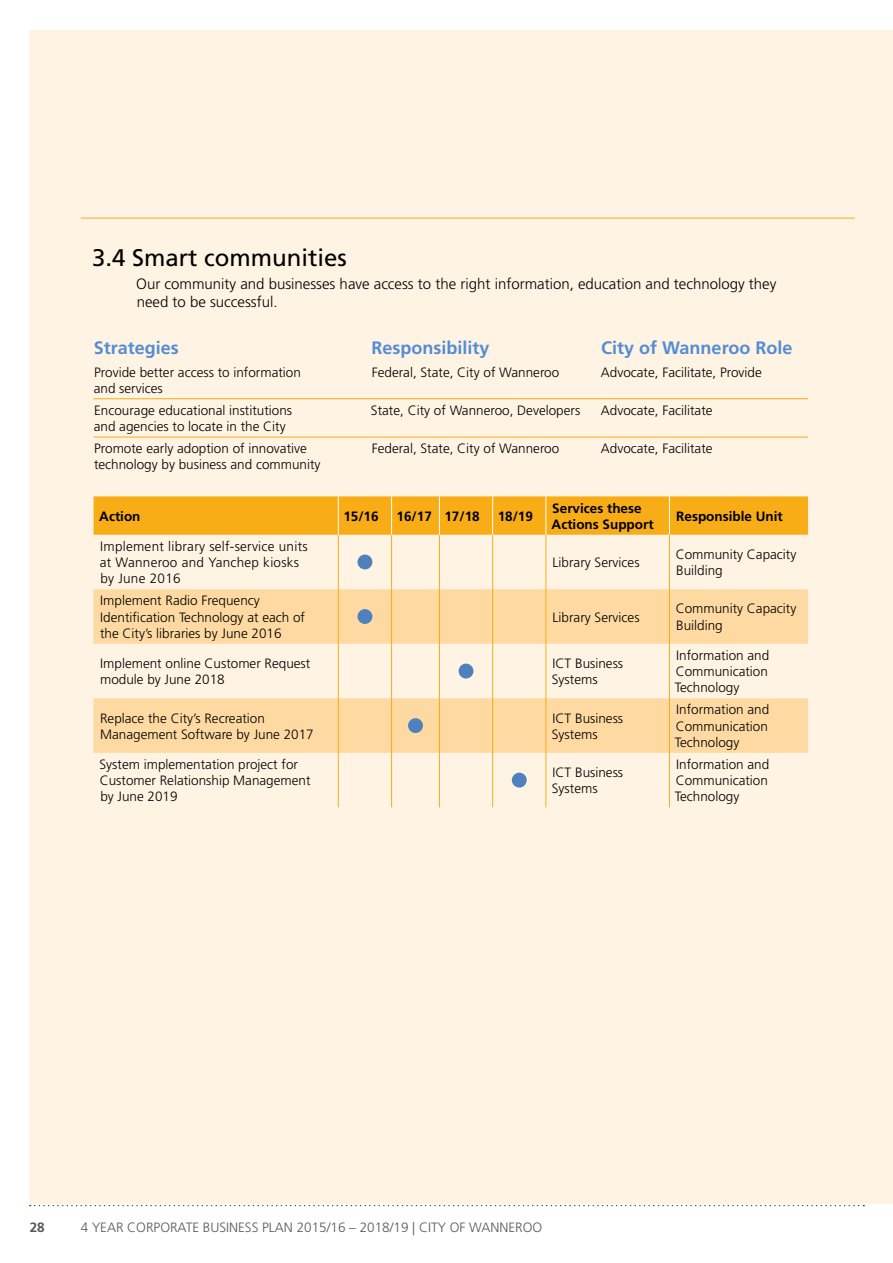
<style>
.page{position:relative;width:893px;height:1263px;background:#fff}
.page>*{position:absolute;margin:0;border:0;box-sizing:border-box;transform-origin:0 0}
.t1{font:24px "Frutiger";color:#000}
.t2{font:700 18px "Frutiger";color:#548dd4}
.t3{font:300 15px/18px "Frutiger";color:#000}
.t4{font:300 13.5px/16.2px "Frutiger";color:#000}
.t5{font:300 13.5px/16.2px "Frutiger";letter-spacing:.02em;color:#000}
.t6{font:700 13.5px/16.2px "Frutiger";color:#000}
.t7{font:300 13.5px "Frutiger";color:#58595b}
.t8{font:700 13.5px "Frutiger";color:#58595b}
</style>
<div class="page">
<svg style="left:30px;top:1205px;width:834px;height:1px"></svg>
<div style="left:30px;top:30px;width:863px;height:1173px;background:#fff3e3"></div>
<hr style="left:94px;top:398px;width:277px;height:1px;background:#f8ad17">
<hr style="left:371px;top:398px;width:230px;height:1px;background:#f8ad17">
<hr style="left:601px;top:398px;width:207px;height:1px;background:#f8ad17">
<hr style="left:94px;top:437px;width:277px;height:1px;background:#f8ad17">
<hr style="left:371px;top:437px;width:230px;height:1px;background:#f8ad17">
<hr style="left:601px;top:437px;width:207px;height:1px;background:#f8ad17">
<div style="left:94px;top:496px;width:714px;height:39px;background:#f8ad17"></div>
<svg style="left:94px;top:589px;width:714px;height:164px;fill:#fedaa2"></svg>
<hr style="left:338px;top:535px;width:1px;height:54px;background:#f8ad17">
<hr style="left:391px;top:535px;width:1px;height:54px;background:#f8ad17">
<hr style="left:439px;top:535px;width:1px;height:54px;background:#f8ad17">
<hr style="left:492px;top:535px;width:1px;height:54px;background:#f8ad17">
<hr style="left:545px;top:535px;width:1px;height:54px;background:#f8ad17">
<hr style="left:669px;top:535px;width:1px;height:54px;background:#f8ad17">
<hr style="left:338px;top:589px;width:1px;height:55px;background:#f8ad17">
<hr style="left:391px;top:589px;width:1px;height:55px;background:#f8ad17">
<hr style="left:439px;top:589px;width:1px;height:55px;background:#f8ad17">
<hr style="left:492px;top:589px;width:1px;height:55px;background:#f8ad17">
<hr style="left:545px;top:589px;width:1px;height:55px;background:#f8ad17">
<hr style="left:669px;top:589px;width:1px;height:55px;background:#f8ad17">
<hr style="left:338px;top:644px;width:1px;height:54px;background:#f8ad17">
<hr style="left:391px;top:644px;width:1px;height:54px;background:#f8ad17">
<hr style="left:439px;top:644px;width:1px;height:54px;background:#f8ad17">
<hr style="left:492px;top:644px;width:1px;height:54px;background:#f8ad17">
<hr style="left:545px;top:644px;width:1px;height:54px;background:#f8ad17">
<hr style="left:669px;top:644px;width:1px;height:54px;background:#f8ad17">
<hr style="left:338px;top:698px;width:1px;height:55px;background:#f8ad17">
<hr style="left:391px;top:698px;width:1px;height:55px;background:#f8ad17">
<hr style="left:439px;top:698px;width:1px;height:55px;background:#f8ad17">
<hr style="left:492px;top:698px;width:1px;height:55px;background:#f8ad17">
<hr style="left:545px;top:698px;width:1px;height:55px;background:#f8ad17">
<hr style="left:669px;top:698px;width:1px;height:55px;background:#f8ad17">
<hr style="left:338px;top:753px;width:1px;height:54px;background:#f8ad17">
<hr style="left:391px;top:753px;width:1px;height:54px;background:#f8ad17">
<hr style="left:439px;top:753px;width:1px;height:54px;background:#f8ad17">
<hr style="left:492px;top:753px;width:1px;height:54px;background:#f8ad17">
<hr style="left:545px;top:753px;width:1px;height:54px;background:#f8ad17">
<hr style="left:669px;top:753px;width:1px;height:54px;background:#f8ad17">
<hr style="left:338px;top:496px;width:1px;height:39px;background:#fff">
<hr style="left:391px;top:496px;width:1px;height:39px;background:#fff">
<hr style="left:439px;top:496px;width:1px;height:39px;background:#fff">
<hr style="left:492px;top:496px;width:1px;height:39px;background:#fff">
<hr style="left:545px;top:496px;width:1px;height:39px;background:#fff">
<hr style="left:669px;top:496px;width:1px;height:39px;background:#fff">
<div style="left:357px;top:554px;width:15px;height:15px;background:#4e81be;border-radius:50%"></div>
<div style="left:357px;top:609px;width:15px;height:15px;background:#4e81be;border-radius:50%"></div>
<div style="left:459px;top:664px;width:14px;height:14px;background:#4e81be;border-radius:50%"></div>
<div style="left:408px;top:718px;width:15px;height:15px;background:#4e81be;border-radius:50%"></div>
<div style="left:512px;top:773px;width:15px;height:14px;background:#4e81be;border-radius:50%"></div>
<hr style="left:81px;top:218px;width:774px;height:1px;background:#f8ad17">
<h1 class="t1" style="left:92px;top:244px;width:256px">3.4 Smart communities</h1>
<p class="t3" style="left:136px;top:275px;width:642px">Our community and businesses have access to the right information, education and technology they need to be successful.</p>
<h2 class="t2" style="left:94px;top:338px;width:87px">Strategies</h2>
<h2 class="t2" style="left:372px;top:338px;width:120px">Responsibility</h2>
<h2 class="t2" style="left:601px;top:338px;width:193px">City of Wanneroo Role</h2>
<p class="t4" style="left:94px;top:364px;width:209px">Provide better access to information and services</p>
<p class="t4" style="left:372px;top:364px;width:189px">Federal, State, City of Wanneroo</p>
<p class="t4" style="left:601px;top:364px;width:162px">Advocate, Facilitate, Provide</p>
<p class="t4" style="left:94px;top:402px;width:200px">Encourage educational institutions and agencies to locate in the City</p>
<p class="t4" style="left:371px;top:402px;width:211px">State, City of Wanneroo, Developers</p>
<p class="t4" style="left:601px;top:402px;width:113px">Advocate, Facilitate</p>
<p class="t4" style="left:94px;top:441px;width:228px">Promote early adoption of innovative technology by business and community</p>
<p class="t4" style="left:372px;top:441px;width:189px">Federal, State, City of Wanneroo</p>
<p class="t4" style="left:601px;top:441px;width:113px">Advocate, Facilitate</p>
<p class="t6" style="left:99px;top:508px;width:43px">Action</p>
<p class="t6" style="left:343px;top:508px;width:37px">15/16</p>
<p class="t6" style="left:397px;top:508px;width:85px">16/17 17/18</p>
<p class="t6" style="left:498px;top:508px;width:37px">18/19</p>
<p class="t6" style="left:552px;top:500px;width:103px">Services these<br>Actions Support</p>
<p class="t6" style="left:676px;top:508px;width:108px">Responsible Unit</p>
<p class="t5" style="left:100px;top:538px;width:209px">Implement library self-service units at Wanneroo and Yanchep kiosks by June 2016</p>
<p class="t4" style="left:553px;top:554px;width:88px">Library Services</p>
<p class="t4" style="left:676px;top:546px;width:122px">Community Capacity<br>Building</p>
<p class="t4" style="left:100px;top:593px;width:207px">Implement Radio Frequency<br>Identification Technology at each of the City’s libraries by June 2016</p>
<p class="t4" style="left:553px;top:609px;width:88px">Library Services</p>
<p class="t4" style="left:676px;top:601px;width:122px">Community Capacity<br>Building</p>
<p class="t4" style="left:100px;top:655px;width:212px">Implement online Customer Request module by June 2018</p>
<p class="t4" style="left:552px;top:655px;width:73px">ICT Business<br>Systems</p>
<p class="t4" style="left:675px;top:647px;width:96px;text-align:justify">Information and Communication Technology</p>
<p class="t4" style="left:100px;top:710px;width:215px">Replace the City’s Recreation<br>Management Software by June 2017</p>
<p class="t4" style="left:552px;top:710px;width:73px">ICT Business<br>Systems</p>
<p class="t4" style="left:675px;top:702px;width:96px;text-align:justify">Information and Communication Technology</p>
<p class="t4" style="left:100px;top:756px;width:213px">System implementation project for<br>Customer Relationship Management by June 2019</p>
<p class="t4" style="left:552px;top:764px;width:73px">ICT Business<br>Systems</p>
<p class="t4" style="left:675px;top:756px;width:96px;text-align:justify">Information and Communication Technology</p>
<p class="t8" style="left:30px;top:1219px;width:17px">28</p>
<p class="t7" style="left:81px;top:1219px;width:463px">4 YEAR CORPORATE BUSINESS PLAN 2015/16 – 2018/19 | CITY OF WANNEROO</p>
</div>
